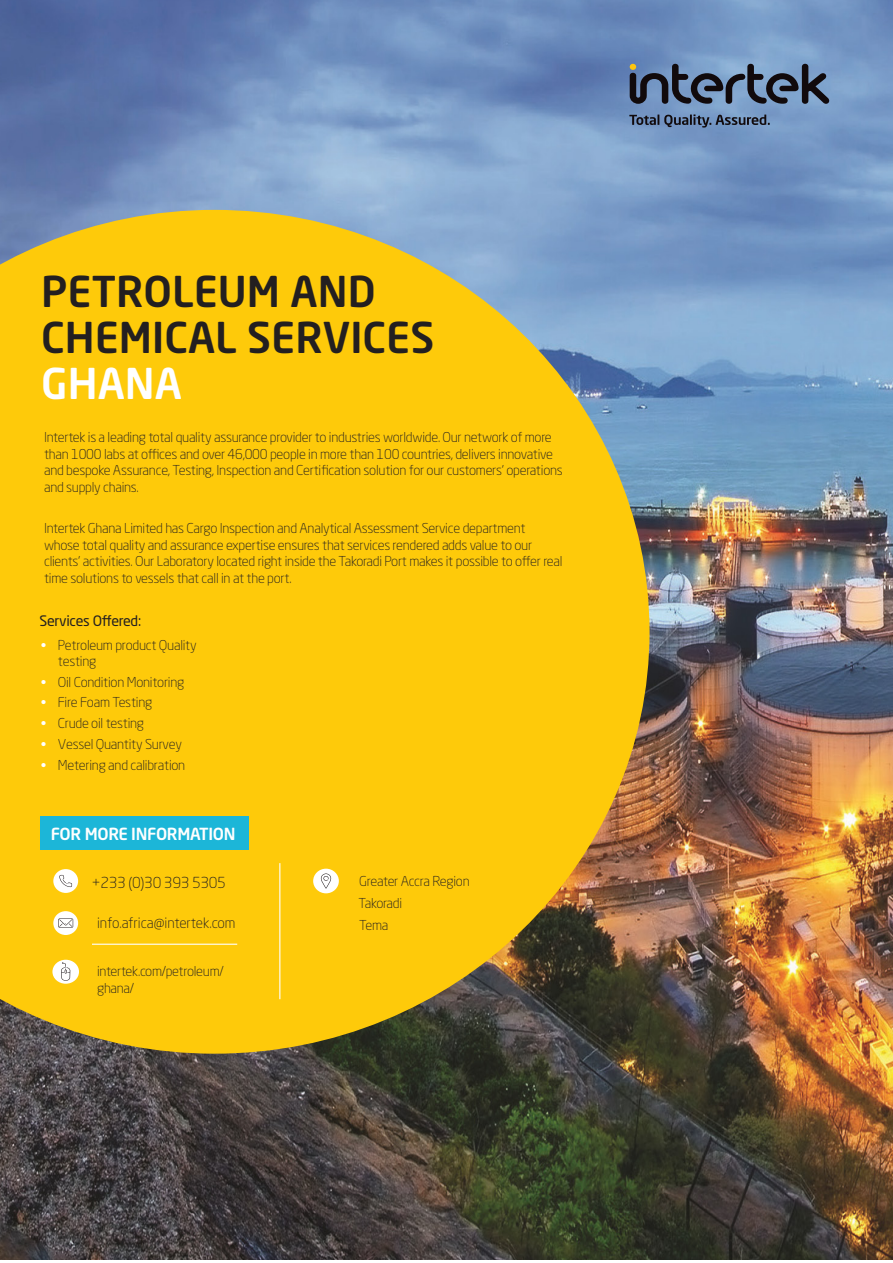
<style>
.page{position:relative;width:893px;height:1263px;background:#fff}
.page>*{position:absolute;margin:0;border:0;box-sizing:border-box;transform-origin:0 0}
.Body_Text{font:500 42px/46.5px "Neo Sans Std";color:#231f20}
.Body_Text-2{font:500 16.5px "Neo Sans Std";letter-spacing:-.02em;color:#fff}
.Body_Text-3{font:300 15px "Neo Sans Std";letter-spacing:-.02em;color:#231f20}
.Body_Text-4{font:300 14.25px "Neo Sans Std";letter-spacing:-.005em;color:#231f20}
.Body_Text-5{font:14.25px "Neo Sans Std";letter-spacing:-.02em;color:#231f20}
.Body_Text-6{font:300 13.5px/16.5px "Neo Sans Std";letter-spacing:-.02em;color:#231f20}
.s1{color:#fff}
</style>
<div class="page">
<img style="left:0;top:0;width:893px;height:1260px">
<svg style="left:0;top:210px;width:649px;height:844px;background:#e6bc1d"></svg>
<div style="left:40px;top:816px;width:209px;height:34px;background:#1cb6d8"></div>
<div style="left:53px;top:869px;width:25px;height:24px;background:#fff;border-radius:50%"></div>
<svg style="left:59px;top:875px;width:13px;height:12px"></svg>
<div style="left:53px;top:911px;width:25px;height:24px;background:#fff;border-radius:50%"></div>
<svg style="left:58px;top:918px;width:15px;height:10px"></svg>
<div style="left:52px;top:960px;width:27px;height:24px;background:#fff;border-radius:50%"></div>
<svg style="left:61px;top:962px;width:9px;height:18px"></svg>
<hr style="left:92px;top:944px;width:145px;height:1px;background:#fff">
<svg style="left:629px;top:114px;width:141px;height:14px;background:#586e8e"></svg>
<svg style="left:630px;top:64px;width:199px;height:40px;background:#536681"></svg>
<hr style="left:279px;top:863px;width:1px;height:136px;background:#fff">
<div style="left:313px;top:869px;width:26px;height:24px;background:#fff;border-radius:50%"></div>
<svg style="left:321px;top:873px;width:10px;height:15px"></svg>
<p class="Body_Text" style="left:41px;top:267px;width:336px">PETROLEUM AND</p>
<p class="Body_Text" style="left:41px;top:313px;width:395px">CHEMICAL SERVICES<br><span class="s1">GHANA</span></p>
<p class="Body_Text-6" style="left:44px;top:429px;width:520px">Intertek is a leading total quality assurance provider to industries worldwide. Our network of more than 1000 labs at offices and over 46,000 people in more than 100 countries, delivers innovative and bespoke Assurance, Testing, Inspection and Certification solution for our customers’ operations and supply chains.</p>
<p class="Body_Text-6" style="left:44px;top:520px;width:520px">Intertek Ghana Limited has Cargo Inspection and Analytical Assessment Service department whose total quality and assurance expertise ensures that services rendered adds value to our clients’ activities. Our Laboratory located right inside the Takoradi Port makes it possible to offer real time solutions to vessels that call in at the port.</p>
<p class="Body_Text-5" style="left:40px;top:612px;width:103px">Services Offered:</p>
<p class="Body_Text-6" style="left:58px;top:636px;width:140px;text-indent:-17px"><span class="s1">•</span> Petroleum product Quality testing</p>
<p class="Body_Text-6" style="left:41px;top:673px;width:145px"><span class="s1">•</span> Oil Condition Monitoring</p>
<p class="Body_Text-6" style="left:41px;top:694px;width:113px"><span class="s1">•</span> Fire Foam Testing</p>
<p class="Body_Text-6" style="left:41px;top:715px;width:105px"><span class="s1">•</span> Crude oil testing</p>
<p class="Body_Text-6" style="left:41px;top:736px;width:143px"><span class="s1">•</span> Vessel Quantity Survey</p>
<p class="Body_Text-6" style="left:41px;top:756px;width:146px"><span class="s1">•</span> Metering and calibration</p>
<p class="Body_Text-2" style="left:51px;top:823px;width:186px">FOR MORE INFORMATION</p>
<p class="Body_Text-3" style="left:92px;top:873px;width:136px">+233 (0)30 393 5305</p>
<p class="Body_Text-6" style="left:359px;top:873px;width:112px">Greater Accra Region</p>
<p class="Body_Text-6" style="left:359px;top:895px;width:45px">Takoradi</p>
<p class="Body_Text-6" style="left:359px;top:917px;width:31px">Tema</p>
<p class="Body_Text-4" style="left:97px;top:915px;width:140px">info.africa@intertek.com</p>
<p class="Body_Text-6" style="left:97px;top:963px;width:128px">intertek.com/petroleum/ ghana/</p>
</div>
